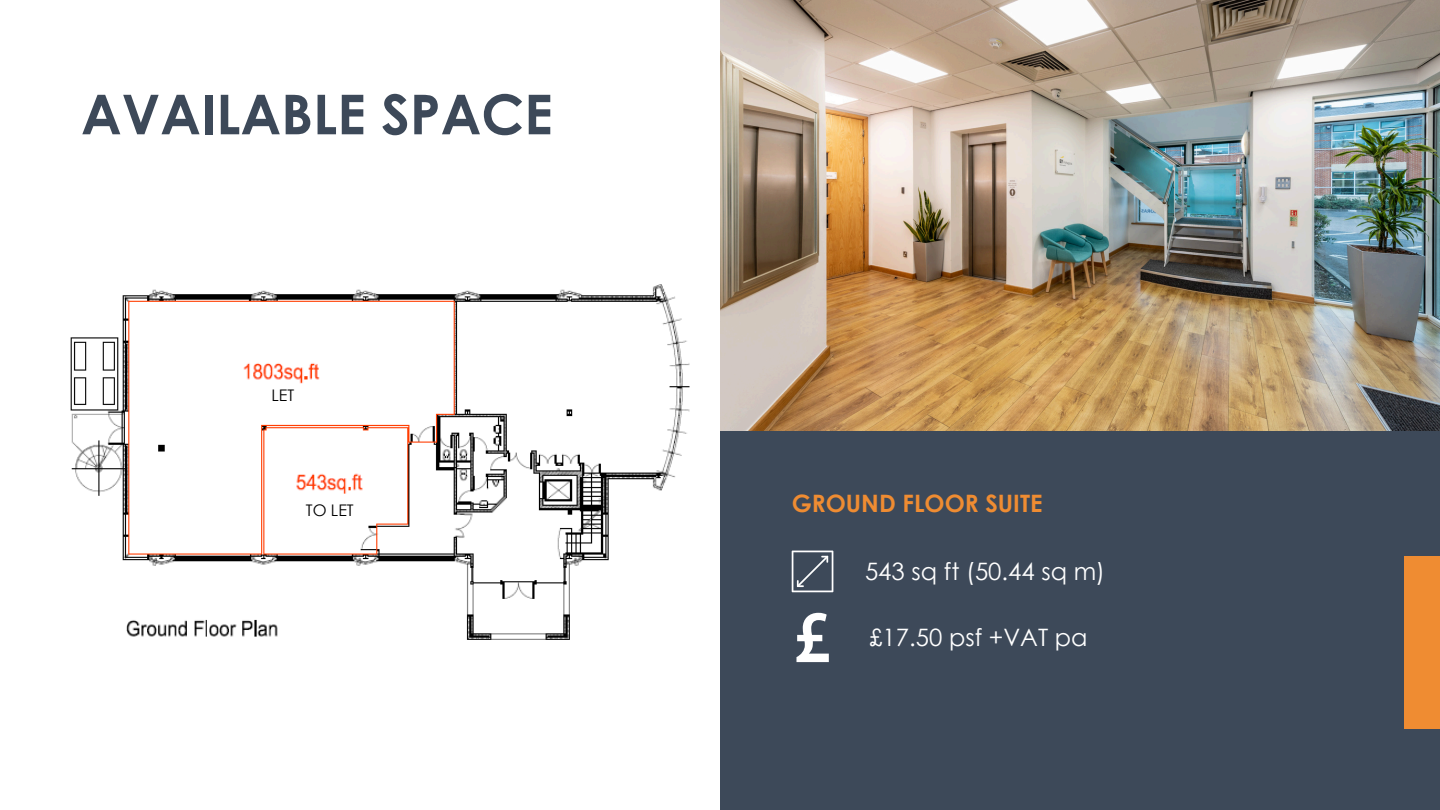
<style>
.page{position:relative;width:1440px;height:810px;background:#fff}
.page>*{position:absolute;margin:0;border:0;box-sizing:border-box;transform-origin:0 0}
.t1{font:700 55px "Century Gothic";color:#3d4959}
.t2{font:24px "Century Gothic";color:#fff}
.t3{font:700 24px "Century Gothic";color:#ef8c32}
.t4{font:16px "Century Gothic";color:#000}
</style>
<div class="page">
<div style="left:720px;top:0;width:720px;height:810px;background:#3d4959"></div>
<div style="left:1404px;top:556px;width:36px;height:173px;background:#ef8c32"></div>
<img style="left:720px;top:0;width:720px;height:431px">
<img style="left:70px;top:284px;width:620px;height:356px">
<svg style="left:792px;top:551px;width:41px;height:41px"></svg>
<svg style="left:796px;top:613px;width:33px;height:49px"></svg>
<p class="t1" style="left:81px;top:79px;width:473px">AVAILABLE SPACE</p>
<h2 class="t4" style="left:272px;top:385px;width:24px">LET</h2>
<p class="t4" style="left:306px;top:500px;width:49px">TO LET</p>
<p class="t3" style="left:792px;top:488px;width:252px">GROUND FLOOR SUITE</p>
<p class="t2" style="left:865px;top:556px;width:242px">543 sq ft (50.44 sq m)</p>
<p class="t2" style="left:869px;top:622px;width:220px">£17.50 psf +VAT pa</p>
</div>
